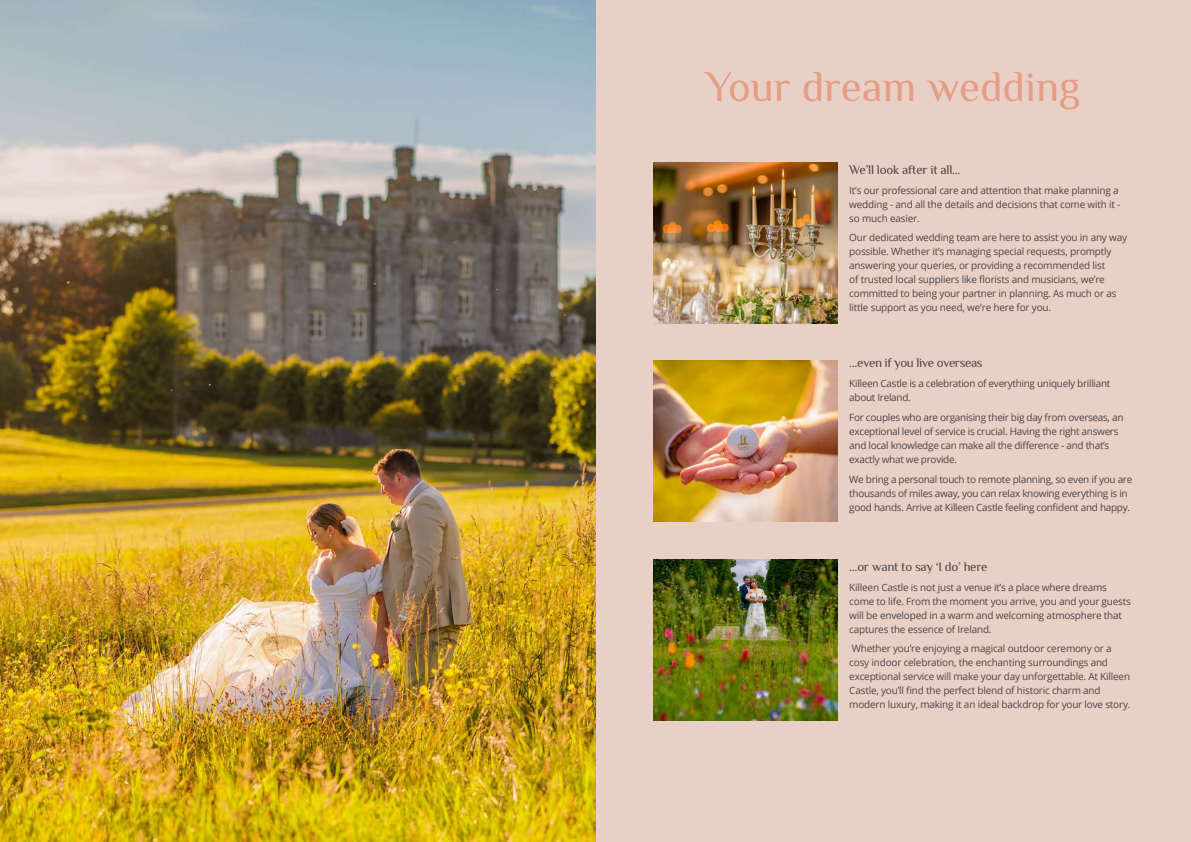
<style>
.page{position:relative;width:1191px;height:842px;background:#e9d0c7}
.page>*{position:absolute;margin:0;border:0;box-sizing:border-box;transform-origin:0 0}
.t1{font:43px "Philosopher";color:#e59d86}
.t2{font:13px "Philosopher";letter-spacing:-.02em;color:#4f4444}
.t3{font:10px/14px "Open Sans";letter-spacing:-.02em;color:#4f4444}
</style>
<div class="page">
<img style="left:653px;top:560px;width:184px;height:161px">
<img style="left:0;top:0;width:595px;height:842px">
<img style="left:653px;top:360px;width:184px;height:162px">
<img style="left:653px;top:162px;width:184px;height:162px">
<h1 class="t1" style="left:705px;top:59px;width:377px">Your dream wedding</h1>
<h2 class="t2" style="left:849px;top:161px;width:113px">We’ll look after it all…</h2>
<p class="t3" style="left:849px;top:183px;width:273px">It’s our professional care and attention that make planning a wedding - and all the details and decisions that come with it - so much easier.</p>
<p class="t3" style="left:849px;top:230px;width:279px">Our dedicated wedding team are here to assist you in any way possible. Whether it’s managing special requests, promptly answering your queries, or providing a recommended list<br>of trusted local suppliers like florists and musicians, we’re committed to being your partner in planning. As much or as little support as you need, we’re here for you.</p>
<h2 class="t2" style="left:849px;top:355px;width:135px">…even if you live overseas</h2>
<p class="t3" style="left:849px;top:376px;width:263px">Killeen Castle is a celebration of everything uniquely brilliant about Ireland.</p>
<p class="t3" style="left:849px;top:410px;width:276px">For couples who are organising their big day from overseas, an exceptional level of service is crucial. Having the right answers and local knowledge can make all the difference - and that’s exactly what we provide.</p>
<p class="t3" style="left:849px;top:472px;width:284px">We bring a personal touch to remote planning, so even if you are thousands of miles away, you can relax knowing everything is in good hands. Arrive at Killeen Castle feeling confident and happy.</p>
<h2 class="t2" style="left:849px;top:558px;width:140px">…or want to say ‘I do’ here</h2>
<p class="t3" style="left:849px;top:580px;width:283px">Killeen Castle is not just a venue it’s a place where dreams come to life. From the moment you arrive, you and your guests will be enveloped in a warm and welcoming atmosphere that captures the essence of Ireland.</p>
<p class="t3" style="left:849px;top:641px;width:283px">Whether you’re enjoying a magical outdoor ceremony or a cosy indoor celebration, the enchanting surroundings and exceptional service will make your day unforgettable. At Killeen Castle, you’ll find the perfect blend of historic charm and modern luxury, making it an ideal backdrop for your love story.</p>
</div>
